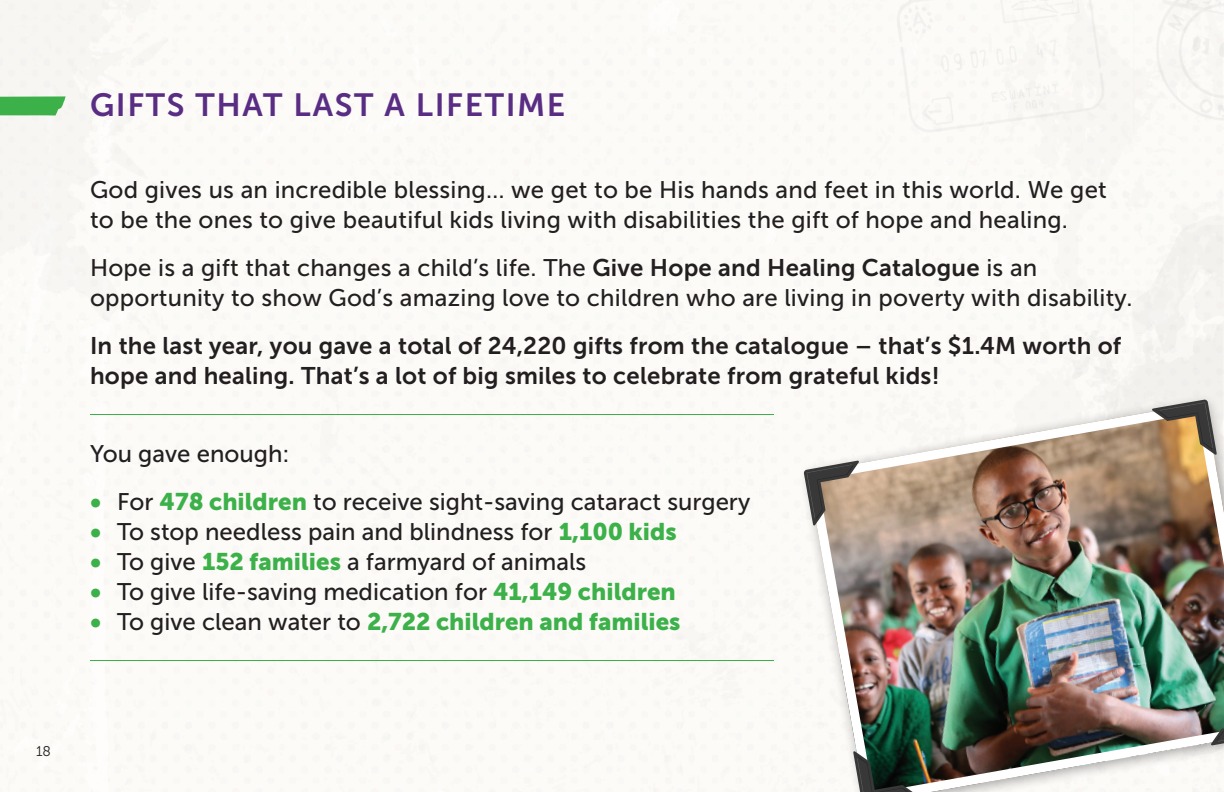
<style>
.page{position:relative;width:1224px;height:792px;background:#fff}
.page>*{position:absolute;margin:0;border:0;box-sizing:border-box;transform-origin:0 0}
.t1{font:32px "Museo Sans 700";letter-spacing:.05em;color:#592d83}
.t2{font:24px/30px "Museo Sans 500";letter-spacing:.01em;color:#231f20}
.t3{font:24px/30px "Museo Sans 700";letter-spacing:.01em;color:#231f20}
.t4{font:24px "Museo Sans 900";color:#3db149}
.t5{font:14px "Museo Sans 300";color:#231f20}
.s1{font-family:"Museo Sans 700"}
.s2{font-family:"Museo Sans 900";color:#3db149}
.s3{font-family:"Museo Sans 500";color:#231f20}
</style>
<div class="page">
<div style="left:1044px;top:116px;width:180px;height:278px;background:#f9f7f5"></div>
<div style="left:1070px;top:329px;width:50px;height:59px;background:#f9f7f4"></div>
<svg style="left:1154px;top:347px;width:8px;height:12px"></svg>
<svg style="left:0;top:96px;width:66px;height:20px"></svg>
<hr style="left:90px;top:414px;width:684px;height:1px;background:#3db149">
<hr style="left:90px;top:660px;width:684px;height:1px;background:#3db149">
<img style="left:802px;top:397px;width:422px;height:395px">
<svg style="left:1144px;top:399px;width:73px;height:60px;background:#a38c6e"></svg>
<svg style="left:1211px;top:680px;width:13px;height:66px"></svg>
<svg style="left:804px;top:460px;width:55px;height:66px;background:#9b8e81"></svg>
<svg style="left:853px;top:751px;width:66px;height:41px;background:#2a3d35"></svg>
<p class="t1" style="left:90px;top:87px;width:477px">GIFTS THAT LAST A LIFETIME</p>
<p class="t2" style="left:90px;top:175px;width:1018px">God gives us an incredible blessing… we get to be His hands and feet in this world. We get to be the ones to give beautiful kids living with disabilities the gift of hope and healing.</p>
<p class="t2" style="left:90px;top:253px;width:1044px">Hope is a gift that changes a child’s life. The <span class="s1">Give Hope and Healing Catalogue</span> is an opportunity to show God’s amazing love to children who are living in poverty with disability.</p>
<p class="t3" style="left:90px;top:331px;width:1033px">In the last year, you gave a total of 24,220 gifts from the catalogue – that’s $1.4M worth of hope and healing. That’s a lot of big smiles to celebrate from grateful kids!</p>
<p class="t2" style="left:90px;top:439px;width:201px">You gave enough:</p>
<p class="t2" style="left:90px;top:487px;width:662px"><span class="s2">•</span> For <span class="s2">478 children</span> to receive sight-saving cataract surgery</p>
<p class="t2" style="left:90px;top:517px;width:588px"><span class="s2">•</span> To stop needless pain and blindness for <span class="s2">1,100 kids</span></p>
<p class="t2" style="left:90px;top:547px;width:498px"><span class="s2">•</span> To give <span class="s2">152 families</span> a farmyard of animals</p>
<p class="t2" style="left:90px;top:577px;width:587px"><span class="s2">•</span> To give life-saving medication for <span class="s2">41,149 children</span></p>
<p class="t4" style="left:90px;top:608px;width:592px">• <span class="s3">To give clean water to</span> 2,722 children and families</p>
<p class="t5" style="left:36px;top:744px;width:16px">18</p>
</div>
